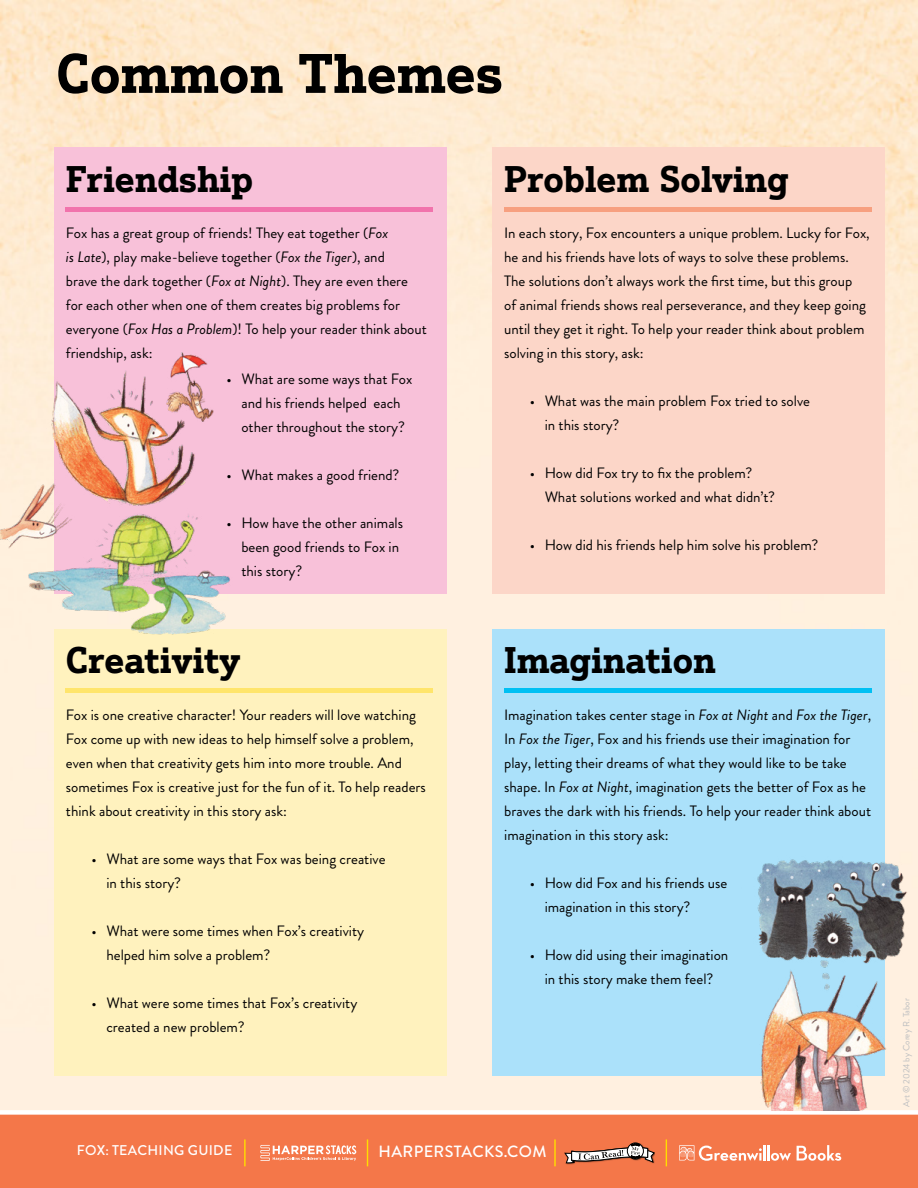
<style>
.page{position:relative;width:918px;height:1188px;background:#fff}
.page>*{position:absolute;margin:0;border:0;box-sizing:border-box;transform-origin:0 0}
.t1{font:700 54px "Justus Pro";color:#000}
.t2{font:700 36px "Justus Pro";color:#000}
.t3{font:500 16.2px "Brandon Grotesque";letter-spacing:.02em;color:#fff}
.t4{font:15px/24px "Brandon Grotesque";color:#000}
.t5{font:500 14.1px "Brandon Grotesque";letter-spacing:.02em;color:#fff}
.t6{font:9px "Brandon Grotesque";color:#bcbec0}
.s1{font-style:italic}
</style>
<div class="page">
<img style="left:0;top:0;width:918px;height:1110px">
<div style="left:0;top:1114px;width:918px;height:74px;background:#f47749"></div>
<svg style="left:564px;top:1143px;width:91px;height:21px"></svg>
<svg style="left:679px;top:1145px;width:112px;height:16px"></svg>
<svg style="left:797px;top:1145px;width:44px;height:16px"></svg>
<svg style="left:260px;top:1145px;width:96px;height:16px"></svg>
<hr style="left:244px;top:1139px;width:2px;height:27px;background:#fd0">
<svg style="left:367px;top:1139px;width:1px;height:27px"></svg>
<hr style="left:554px;top:1139px;width:2px;height:27px;background:#fd0">
<svg style="left:666px;top:1139px;width:1px;height:27px"></svg>
<div style="left:0;top:1110px;width:918px;height:5px;background:#fff"></div>
<div style="left:54px;top:148px;width:392px;height:446px;background:#f8c1d9"></div>
<div style="left:66px;top:207px;width:367px;height:5px;background:#f173ac"></div>
<div style="left:54px;top:629px;width:392px;height:446px;background:#fff2be"></div>
<hr style="left:66px;top:689px;width:367px;height:4px;background:#ffe56b">
<div style="left:492px;top:148px;width:393px;height:446px;background:#fcd6c8"></div>
<div style="left:504px;top:207px;width:367px;height:5px;background:#f7a080"></div>
<div style="left:492px;top:629px;width:393px;height:446px;background:#abe1fa"></div>
<hr style="left:504px;top:689px;width:367px;height:4px;background:#00c0f3">
<img style="left:736px;top:832px;width:182px;height:279px">
<img style="left:0;top:341px;width:250px;height:301px">
<h1 class="t1" style="left:56px;top:39px;width:448px">Common Themes</h1>
<h2 class="t2" style="left:66px;top:156px;width:189px">Friendship</h2>
<p class="t4" style="left:66px;top:221px;width:363px">Fox has a great group of friends! They eat together (<span class="s1">Fox<br>is Late</span>), play make-believe together (<span class="s1">Fox the Tiger</span>), and<br>brave the dark together (<span class="s1">Fox at Night</span>). They are even there for each other when one of them creates big problems for everyone (<span class="s1">Fox Has a Problem</span>)! To help your reader think about friendship, ask:</p>
<p class="t4" style="left:226px;top:367px;width:187px;text-align:center">• What are some ways that Fox and his friends helped each other throughout the story?</p>
<p class="t4" style="left:226px;top:463px;width:175px">• What makes a good friend?</p>
<p class="t4" style="left:241px;top:511px;width:163px;text-indent:-15px">• How have the other animals been good friends to Fox in this story?</p>
<h2 class="t2" style="left:66px;top:637px;width:176px">Creativity</h2>
<p class="t4" style="left:66px;top:703px;width:361px">Fox is one creative character! Your readers will love watching Fox come up with new ideas to help himself solve a problem, even when that creativity gets him into more trouble. And sometimes Fox is creative just for the fun of it. To help readers think about creativity in this story ask:</p>
<p class="t4" style="left:106px;top:847px;width:281px;text-indent:-15px">• What are some ways that Fox was being creative in this story?</p>
<p class="t4" style="left:106px;top:919px;width:259px;text-indent:-15px">• What were some times when Fox’s creativity helped him solve a problem?</p>
<p class="t4" style="left:106px;top:991px;width:252px;text-indent:-15px">• What were some times that Fox’s creativity created a new problem?</p>
<h2 class="t2" style="left:504px;top:156px;width:286px">Problem Solving</h2>
<p class="t4" style="left:504px;top:221px;width:367px">In each story, Fox encounters a unique problem. Lucky for Fox, he and his friends have lots of ways to solve these problems.<br>The solutions don’t always work the first time, but this group<br>of animal friends shows real perseverance, and they keep going until they get it right. To help your reader think about problem solving in this story, ask:</p>
<p class="t4" style="left:545px;top:389px;width:267px;text-indent:-15px">• What was the main problem Fox tried to solve in this story?</p>
<p class="t4" style="left:545px;top:461px;width:232px;text-indent:-15px">• How did Fox try to fix the problem?<br>What solutions worked and what didn’t?</p>
<p class="t4" style="left:530px;top:533px;width:290px">• How did his friends help him solve his problem?</p>
<h2 class="t2" style="left:504px;top:637px;width:213px">Imagination</h2>
<p class="t4" style="left:504px;top:703px;width:369px">Imagination takes center stage in <span class="s1">Fox at Night</span> and <span class="s1">Fox the Tiger</span>, In <span class="s1">Fox the Tiger</span>, Fox and his friends use their imagination for play, letting their dreams of what they would like to be take shape. In <span class="s1">Fox at Night</span>, imagination gets the better of Fox as he braves the dark with his friends. To help your reader think about imagination in this story ask:</p>
<p class="t4" style="left:545px;top:871px;width:184px;text-indent:-15px">• How did Fox and his friends use imagination in this story?</p>
<p class="t4" style="left:530px;top:943px;width:200px;text-align:center">• How did using their imagination in this story make them feel?</p>
<p class="t5" style="left:77px;top:1141px;width:157px">FOX: TEACHING GUIDE</p>
<p class="t3" style="left:379px;top:1140px;width:169px">HARPERSTACKS.COM</p>
<p class="t6" style="left:900px;top:1107px;width:111px;rotate:-90deg">Art © 2024 by Corey R. Tabor</p>
</div>
